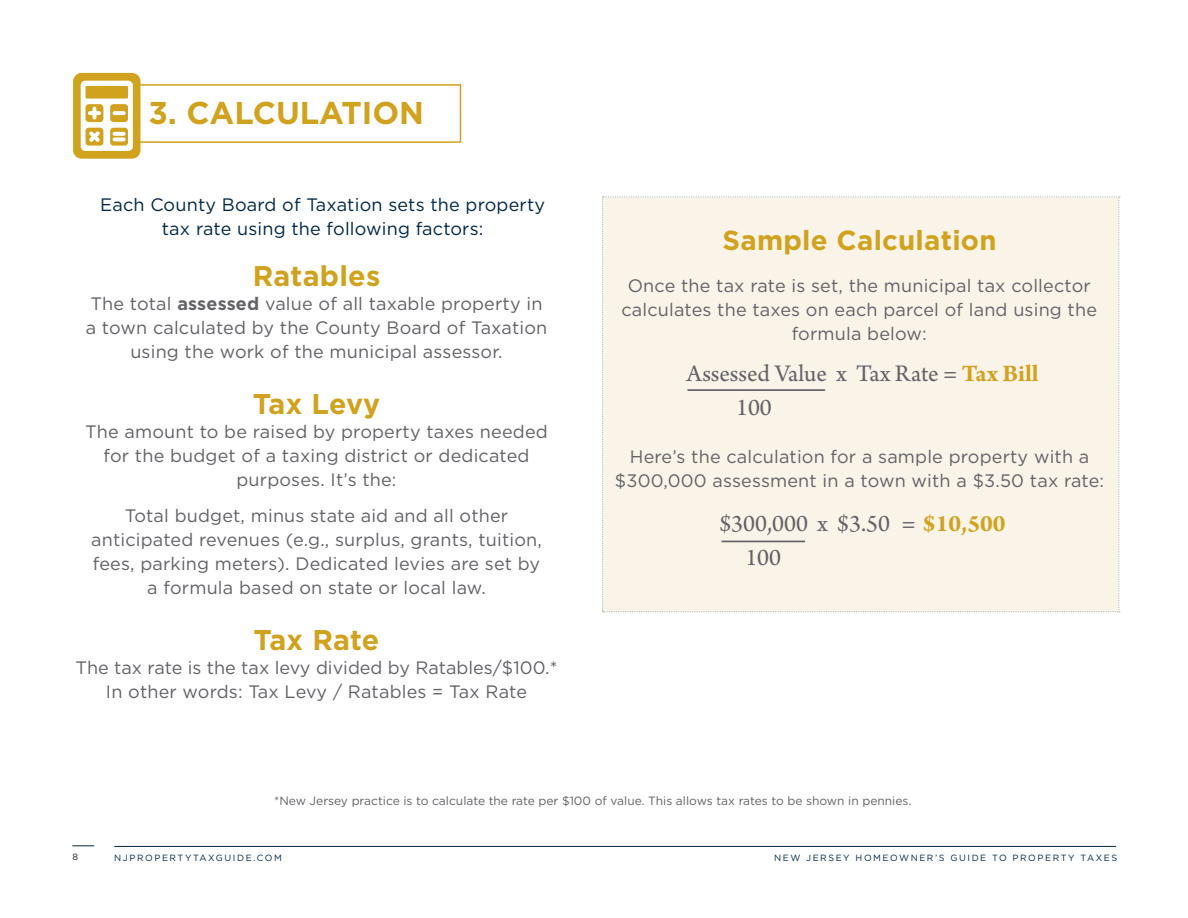
<style>
.page{position:relative;width:1188px;height:918px;background:#fff}
.page>*{position:absolute;margin:0;border:0;box-sizing:border-box;transform-origin:0 0}
.t1{font:700 31.5px "Gotham";color:#d1a21e}
.t2{font:700 28.5px "Gotham";letter-spacing:.01em;color:#d1a21e}
.t3{font:700 27.45px "Gotham";letter-spacing:.01em;color:#d1a21e}
.t4{font:25.05px/33.9px "Arno Pro";color:#646167}
.t5{font:700 25.05px "Arno Pro";color:#d1a21e}
.t6{font:18px/24px "Gotham";letter-spacing:.01em;color:#646167;text-align:center}
.t7{font:18px/24px "Gotham";letter-spacing:.01em;color:#002849;text-align:center}
.t8{font:12px "Gotham";color:#646167}
.t9{font:9px "Gotham";letter-spacing:.175em;color:#002849}
.s1{font-weight:700}
.s2{font-weight:700;color:#d1a21e}
.s3{font-weight:400;color:#646167}
</style>
<div class="page">
<svg style="left:73px;top:73px;width:389px;height:86px"></svg>
<div style="left:602px;top:196px;width:518px;height:416px;background:#f9f3e8"></div>
<hr style="left:687px;top:389px;width:138px;height:2px;background:#646167">
<hr style="left:721px;top:541px;width:84px;height:1px;background:#646167">
<hr style="left:114px;top:846px;width:1002px;height:1px;background:#002849">
<svg style="left:72px;top:845px;width:22px;height:1px"></svg>
<h1 class="t1" style="left:148px;top:92px;width:277px">3. CALCULATION</h1>
<p class="t7" style="left:100px;top:192px;width:446px">Each County Board of Taxation sets the property tax rate using the following factors:</p>
<h2 class="t2" style="left:253px;top:257px;width:129px">Ratables</h2>
<p class="t6" style="left:86px;top:291px;width:463px">The total <span class="s1">assessed</span> value of all taxable property in a town calculated by the County Board of Taxation using the work of the municipal assessor.</p>
<h2 class="t2" style="left:253px;top:385px;width:129px">Tax Levy</h2>
<p class="t6" style="left:85px;top:419px;width:464px">The amount to be raised by property taxes needed for the budget of a taxing district or dedicated purposes. It’s the:</p>
<p class="t6" style="left:91px;top:503px;width:452px">Total budget, minus state aid and all other anticipated revenues (e.g., surplus, grants, tuition, fees, parking meters). Dedicated levies are set by a formula based on state or local law.</p>
<h2 class="t2" style="left:254px;top:621px;width:127px">Tax Rate</h2>
<p class="t6" style="left:76px;top:655px;width:483px">The tax rate is the tax levy divided by Ratables/$100.*<br>In other words: Tax Levy / Ratables = Tax Rate</p>
<h3 class="t3" style="left:723px;top:222px;width:276px">Sample Calculation</h3>
<p class="t6" style="left:621px;top:274px;width:477px">Once the tax rate is set, the municipal tax collector calculates the taxes on each parcel of land using the formula below:</p>
<h3 class="t4" style="left:736px;top:358px;width:304px;text-indent:-50px">Assessed Value x Tax Rate = <span class="s2">Tax Bill<br></span>100</h3>
<p class="t6" style="left:615px;top:444px;width:491px">Here’s the calculation for a sample property with a $300,000 assessment in a town with a $3.50 tax rate:</p>
<h3 class="t4" style="left:745px;top:508px;width:146px;text-indent:-26px">$300,000 x $3.50<br>100</h3>
<h3 class="t5" style="left:902px;top:509px;width:105px"><span class="s3">=</span> $10,500</h3>
<p class="t8" style="left:274px;top:793px;width:639px">*New Jersey practice is to calculate the rate per $100 of value. This allows tax rates to be shown in pennies.</p>
<p class="t9" style="left:72px;top:851px;width:7px">8</p>
<p class="t9" style="left:114px;top:852px;width:169px">NJPROPERTYTAXGUIDE.COM</p>
<p class="t9" style="left:774px;top:852px;width:345px">NEW JERSEY HOMEOWNER’S GUIDE TO PROPERTY TAXES</p>
</div>
